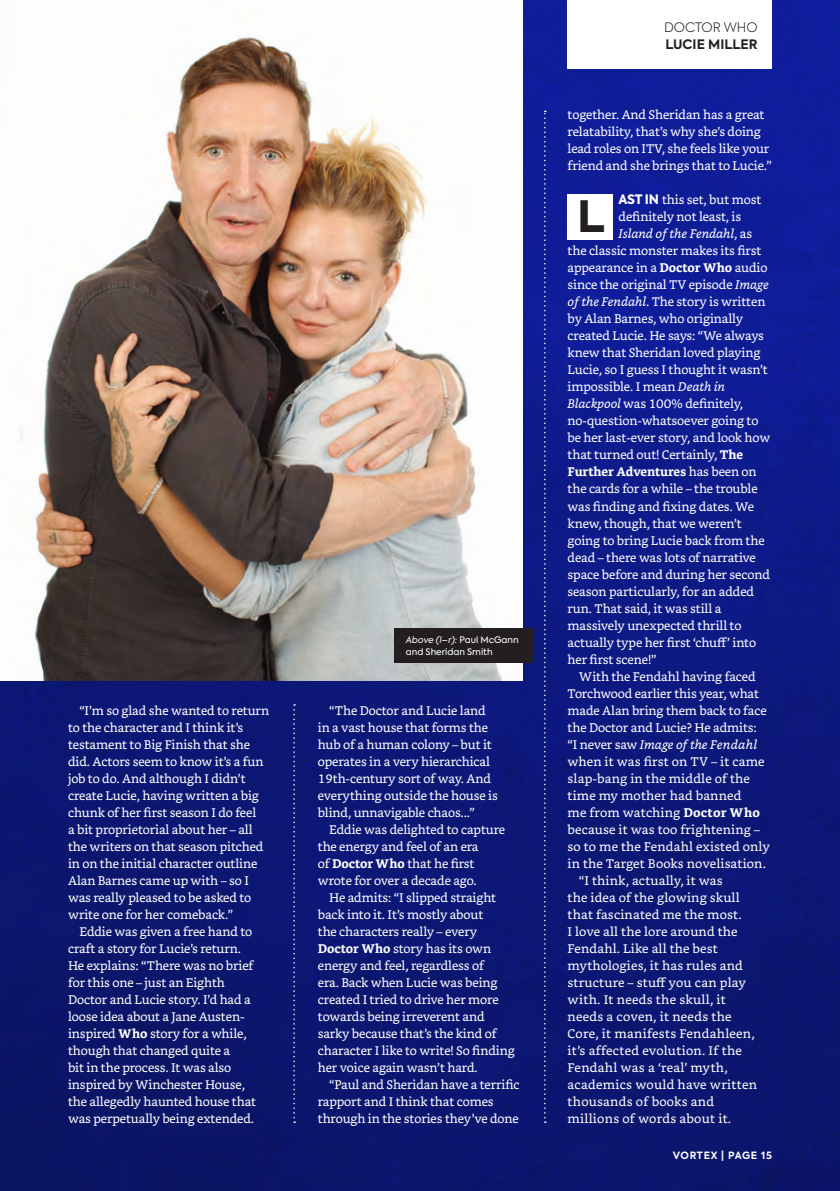
<style>
.page{position:relative;width:840px;height:1191px;background:#fff}
.page>*{position:absolute;margin:0;border:0;box-sizing:border-box;transform-origin:0 0}
.t1{font:800 43px "Axiforma";color:#231f20}
.t2{font:700 13px "Axiforma";color:#231f20}
.t3{font:300 13px "Axiforma";color:#231f20}
.t4{font:12.4px/17px "Bookerly";letter-spacing:-.01em;color:#fff}
.t5{font:12.4px/17px "Bookerly";letter-spacing:.01em;color:#fff}
.t6{font:700 12.4px "Bookerly";letter-spacing:-.01em;color:#fff}
.t7{font:italic 12.4px "Bookerly";letter-spacing:-.01em;color:#fff}
.t8{font:700 10px "Axiforma";letter-spacing:.07em;color:#fff}
.Captions{font:9px/12px "Axiforma";color:#fff}
.s1{font-weight:700}
.s2{font-style:italic}
.s3{font-family:"Axiforma";font-weight:800;font-size:13px}
.s4{font-style:normal}
.s5{font-weight:400}
</style>
<div class="page">
<img style="left:0;top:0;width:839px;height:1191px">
<div style="left:567px;top:194px;width:45px;height:45px;background:#fff"></div>
<img style="left:0;top:0;width:522px;height:680px">
<div style="left:567px;top:0;width:204px;height:68px;background:#fff"></div>
<svg style="left:293px;top:704px;width:2px;height:419px"></svg>
<svg style="left:544px;top:111px;width:1px;height:1012px"></svg>
<div style="left:394px;top:628px;width:139px;height:35px;background:#231f20"></div>
<p class="t4" style="left:68px;top:702px;width:202px;text-indent:11px">“I’m so glad she wanted to return to the character and I think it’s testament to Big Finish that she did. Actors seem to know it’s a fun job to do. And although I didn’t create Lucie, having written a big chunk of her first season I do feel<br>a bit proprietorial about her – all the writers on that season pitched in on the initial character outline<br>Alan Barnes came up with – so I was really pleased to be asked to write one for her comeback.”</p>
<p class="t4" style="left:68px;top:923px;width:189px;text-indent:11px">Eddie was given a free hand to craft a story for Lucie’s return.<br>He explains: “There was no brief for this one – just an Eighth<br>Doctor and Lucie story. I’d had a loose idea about a Jane Austen&shy;inspired <span class="s1">Who</span> story for a while, though that changed quite a<br>bit in the process. It was also inspired by Winchester House, the allegedly haunted house that was perpetually being extended.</p>
<p class="Captions" style="left:405px;top:634px;width:114px"><span class="s2">Above (l–r):</span> Paul McGann and Sheridan Smith</p>
<p class="t4" style="left:317px;top:702px;width:181px;text-indent:11px">“The Doctor and Lucie land in a vast house that forms the hub of a human colony – but it operates in a very hierarchical<br>19th-century sort of way. And everything outside the house is blind, unnavigable chaos...”</p>
<p class="t4" style="left:317px;top:821px;width:189px;text-indent:11px">Eddie was delighted to capture the energy and feel of an era<br>of <span class="s1">Doctor Who</span> that he first wrote for over a decade ago.</p>
<p class="t4" style="left:317px;top:889px;width:198px;text-indent:11px">He admits: “I slipped straight back into it. It’s mostly about<br>the characters really – every<br><span class="s1">Doctor Who</span> story has its own energy and feel, regardless of<br>era. Back when Lucie was being created I tried to drive her more towards being irreverent and sarky because that’s the kind of character I like to write! So finding her voice again wasn’t hard.</p>
<p class="t4" style="left:317px;top:1076px;width:203px;text-indent:11px">“Paul and Sheridan have a terrific rapport and I think that comes through in the stories they’ve done</p>
<p class="t3" style="left:663px;top:19px;width:95px">DOCTOR WHO</p>
<p class="t2" style="left:665px;top:35px;width:94px">LUCIE MILLER</p>
<p class="t4" style="left:567px;top:106px;width:206px">together. And Sheridan has a great relatability, that’s why she’s doing lead roles on ITV, she feels like your friend and she brings that to Lucie.”</p>
<p class="t1" style="left:577px;top:186px;width:29px">L</p>
<p class="t4" style="left:618px;top:191px;width:144px"><span class="s3">AST IN</span> this set, but most</p>
<p class="t4" style="left:618px;top:208px;width:124px">definitely not least, is</p>
<p class="t7" style="left:618px;top:227px;width:135px">Island of the Fendahl<span class="s4">, as</span></p>
<p class="t4" style="left:567px;top:242px;width:195px">the classic monster makes its first</p>
<p class="t4" style="left:567px;top:259px;width:201px">appearance in a <span class="s1">Doctor Who</span> audio</p>
<p class="t4" style="left:567px;top:276px;width:203px">since the original TV episode <span class="s2">Image</span></p>
<p class="t4" style="left:567px;top:293px;width:199px"><span class="s2">of the Fendahl</span>. The story is written</p>
<p class="t4" style="left:567px;top:310px;width:177px">by Alan Barnes, who originally</p>
<p class="t4" style="left:567px;top:327px;width:198px">created Lucie. He says: “We always</p>
<p class="t4" style="left:567px;top:344px;width:194px">knew that Sheridan loved playing</p>
<p class="t4" style="left:567px;top:361px;width:202px">Lucie, so I guess I thought it wasn’t</p>
<p class="t4" style="left:567px;top:378px;width:159px">impossible. I mean <span class="s2">Death in</span></p>
<p class="t4" style="left:567px;top:395px;width:177px"><span class="s2">Blackpool</span> was 100% definitely,</p>
<p class="t4" style="left:567px;top:412px;width:192px">no-question-whatsoever going to</p>
<p class="t4" style="left:567px;top:429px;width:204px">be her last-ever story, and look how</p>
<p class="t4" style="left:567px;top:447px;width:177px">that turned out! Certainly, <span class="s1">The</span></p>
<p class="t6" style="left:567px;top:465px;width:190px">Further Adventures <span class="s5">has been on</span></p>
<p class="t4" style="left:567px;top:481px;width:191px">the cards for a while – the trouble</p>
<p class="t4" style="left:567px;top:498px;width:188px">was finding and fixing dates. We</p>
<p class="t4" style="left:567px;top:515px;width:176px">knew, though, that we weren’t</p>
<p class="t4" style="left:567px;top:532px;width:198px">going to bring Lucie back from the</p>
<p class="t4" style="left:567px;top:549px;width:190px">dead – there was lots of narrative</p>
<p class="t4" style="left:567px;top:566px;width:204px">space before and during her second</p>
<p class="t4" style="left:567px;top:583px;width:188px">season particularly, for an added</p>
<p class="t4" style="left:567px;top:600px;width:155px">run. That said, it was still a</p>
<p class="t4" style="left:567px;top:617px;width:175px">massively unexpected thrill to</p>
<p class="t4" style="left:567px;top:634px;width:190px">actually type her first ‘chuff’ into</p>
<p class="t4" style="left:567px;top:651px;width:90px">her first scene!”</p>
<p class="t4" style="left:567px;top:668px;width:204px;text-indent:11px">With the Fendahl having faced<br>Torchwood earlier this year, what made Alan bring them back to face the Doctor and Lucie? He admits:<br>“I never saw <span class="s2">Image of the Fendahl </span>when it was first on TV – it came slap-bang in the middle of the time my mother had banned<br>me from watching <span class="s1">Doctor Who </span>because it was too frightening – so to me the Fendahl existed only in the Target Books novelisation.</p>
<p class="t5" style="left:567px;top:872px;width:191px;text-indent:11px">“I think, actually, it was<br>the idea of the glowing skull that fascinated me the most.<br>I love all the lore around the<br>Fendahl. Like all the best mythologies, it has rules and structure – stuff you can play with. It needs the skull, it needs a coven, it needs the<br>Core, it manifests Fendahleen, it’s affected evolution. If the<br>Fendahl was a ‘real’ myth, academics would have written thousands of books and millions of words about it.</p>
<p class="t8" style="left:672px;top:1148px;width:101px">VORTEX | PAGE 15</p>
</div>
